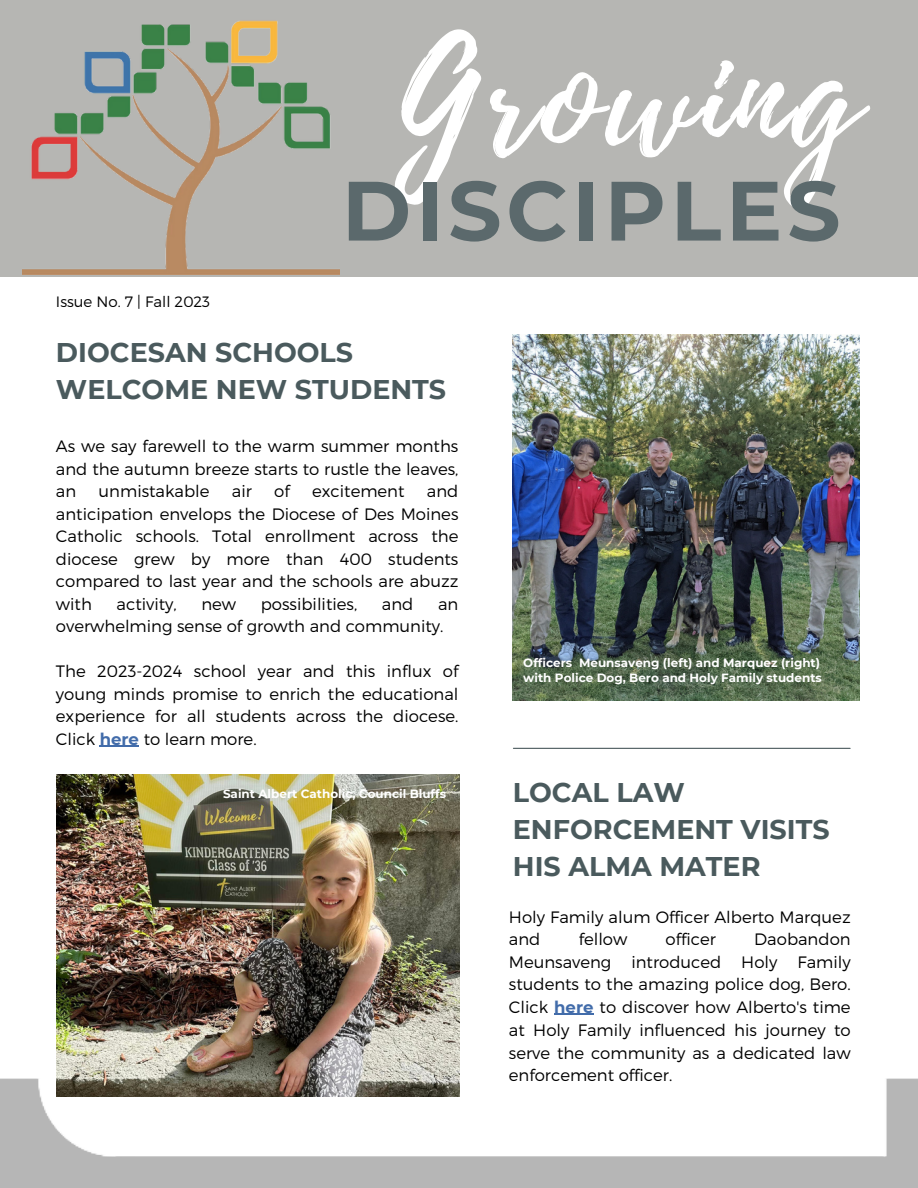
<style>
.page{position:relative;width:918px;height:1188px;background:#fff}
.page>*{position:absolute;margin:0;border:0;box-sizing:border-box;transform-origin:0 0}
.t1{font:150px "Playlist Script";letter-spacing:.04em;color:#fff}
.t2{font:700 84px "Montserrat";letter-spacing:.055em;color:#5b696c}
.t3{font:700 27px/37.2px "Montserrat";color:#4a5a5d}
.t4{font:300 16.5px/22.5px "Montserrat";color:#000;text-align:justify}
.t5{font:300 15px "Montserrat";color:#000}
.t6{font:700 12px/15px "Montserrat";color:#fff}
.s1{font-weight:700;color:#426caa}
</style>
<div class="page">
<img style="left:56px;top:775px;width:403px;height:288px">
<img style="left:0;top:1063px;width:918px;height:125px">
<hr style="left:513px;top:748px;width:337px;height:1px;background:#4a5a5d">
<div style="left:0;top:0;width:918px;height:276px;background:#b6b6b3"></div>
<img style="left:22px;top:20px;width:318px;height:254px">
<img style="left:513px;top:335px;width:346px;height:366px">
<hr style="left:100px;top:746px;width:39px;height:1px;background:#426caa">
<hr style="left:554px;top:1014px;width:40px;height:1px;background:#426caa">
<p class="t1" style="left:395px;top:-10px;width:466px">Growing</p>
<p class="t2" style="left:342px;top:159px;width:500px">DISCIPLES</p>
<p class="t5" style="left:56px;top:291px;width:156px">Issue No. 7 | Fall 2023</p>
<p class="t3" style="left:56px;top:333px;width:392px">DIOCESAN SCHOOLS<br>WELCOME NEW STUDENTS</p>
<p class="t4" style="left:56px;top:434px;width:404px">As we say farewell to the warm summer months and the autumn breeze starts to rustle the leaves, an</p>
<p class="t4" style="left:99px;top:479px;width:112px">unmistakable</p>
<p class="t4" style="left:232px;top:479px;width:22px">air</p>
<p class="t4" style="left:274px;top:479px;width:17px">of</p>
<p class="t4" style="left:312px;top:479px;width:94px">excitement</p>
<p class="t4" style="left:56px;top:479px;width:404px;text-indent:371px">and anticipation envelops the Diocese of Des Moines Catholic schools. Total enrollment across the diocese grew by more than 400 students compared to last year and the schools are abuzz with</p>
<p class="t4" style="left:117px;top:592px;width:62px">activity,</p>
<p class="t4" style="left:201px;top:592px;width:36px">new</p>
<p class="t4" style="left:261px;top:592px;width:98px">possibilities,</p>
<p class="t4" style="left:382px;top:592px;width:33px">and</p>
<p class="t4" style="left:56px;top:592px;width:404px;text-indent:382px">an overwhelming sense of growth and community.</p>
<p class="t4" style="left:56px;top:659px;width:404px">The 2023-2024 school year and this influx of young minds promise to enrich the educational experience for all students across the diocese.<br>Click <span class="s1">here</span> to learn more.</p>
<p class="t6" style="left:223px;top:786px;width:225px">Saint Albert Catholic, Council Bluffs</p>
<p class="t6" style="left:523px;top:655px;width:300px">Officers Meunsaveng (left) and Marquez (right) with Police Dog, Bero and Holy Family students</p>
<p class="t3" style="left:513px;top:773px;width:318px">LOCAL LAW<br>ENFORCEMENT VISITS<br>HIS ALMA MATER</p>
<p class="t4" style="left:509px;top:905px;width:343px">Holy Family alum Officer Alberto Marquez and</p>
<p class="t4" style="left:579px;top:927px;width:50px">fellow</p>
<p class="t4" style="left:666px;top:927px;width:52px">officer</p>
<p class="t4" style="left:509px;top:927px;width:343px;text-indent:245px">Daobandon Meunsaveng introduced Holy Family students to the amazing police dog, Bero.<br>Click <span class="s1">here</span> to discover how Alberto's time at Holy Family influenced his journey to serve the community as a dedicated law enforcement officer.</p>
</div>
